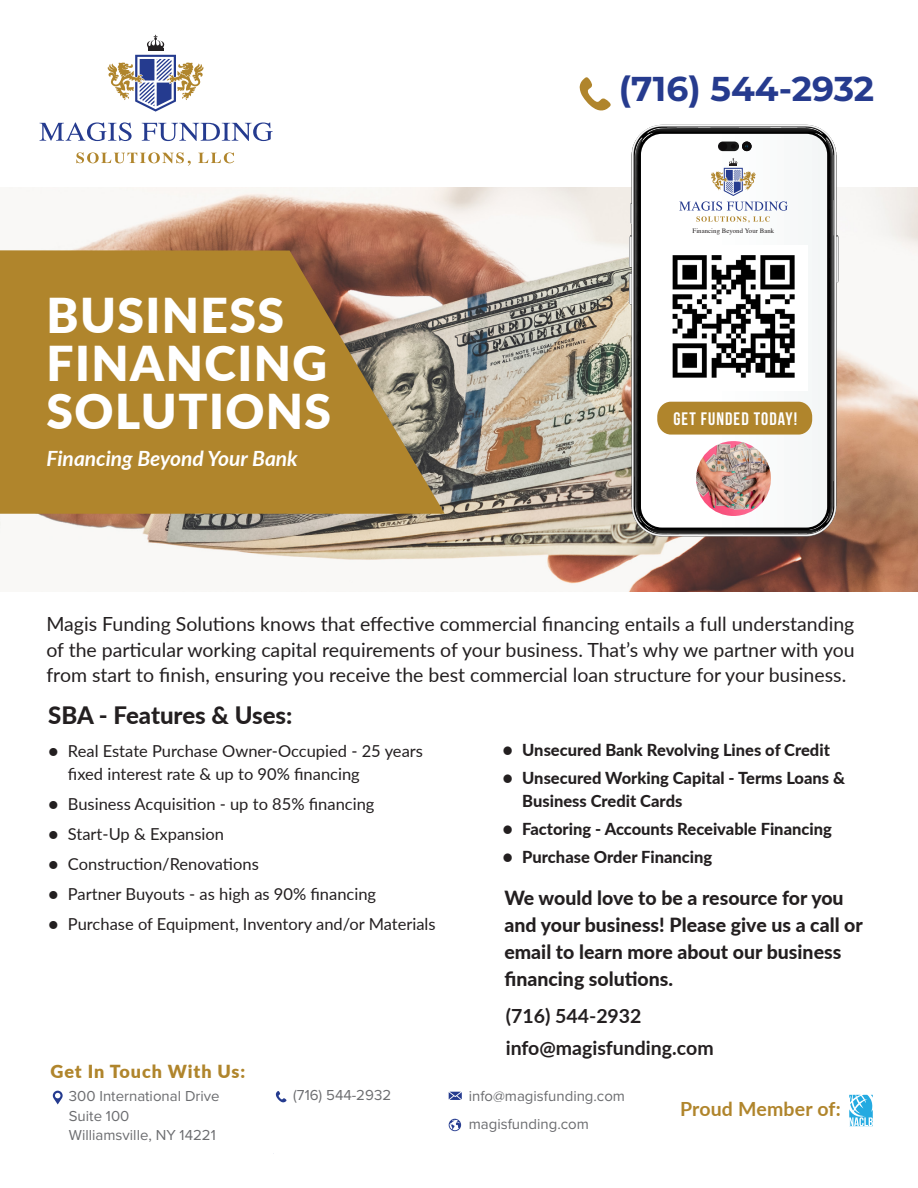
<style>
.page{position:relative;width:918px;height:1188px;background:#fff}
.page>*{position:absolute;margin:0;border:0;box-sizing:border-box;transform-origin:0 0}
.t1{font:900 48px/48px "Lato";letter-spacing:.03em;color:#fff}
.t2{font:700 34.5px "Montserrat";color:#263b8e}
.t3{font:800 24px "Lato";color:#231f20}
.t4{font:italic 700 21px "Lato";color:#fff}
.t5{font:19.5px/25.5px "Lato";color:#231f20;text-align:justify}
.t6{font:800 19.5px/27px "Lato";color:#231f20}
.t7{font:700 19.5px "Lato";color:#231f20}
.t8{font:700 19.5px "Lato";letter-spacing:.01em;color:#b0852c}
.t9{font:900 18px "Lato";letter-spacing:.045em;color:#b0852c}
.t10{font:700 18px "Bebas Neue";letter-spacing:.06em;color:#fff}
.t11{font:16.5px/22.5px "Lato";color:#231f20}
.t12{font:800 16.5px/22.5px "Lato";color:#231f20}
.t13{font:15px "Proxima Nova";color:#6c6d70}
.t14{font:6.75px "Times";letter-spacing:.01em;color:#231f20}
</style>
<div class="page">
<img style="left:0;top:187px;width:918px;height:404px">
<svg style="left:0;top:250px;width:445px;height:264px;background:#ab8438"></svg>
<svg style="left:39px;top:122px;width:93px;height:19px"></svg>
<svg style="left:142px;top:123px;width:131px;height:18px"></svg>
<svg style="left:76px;top:152px;width:115px;height:14px"></svg>
<svg style="left:198px;top:152px;width:36px;height:11px"></svg>
<svg style="left:107px;top:35px;width:97px;height:77px"></svg>
<img style="left:632px;top:125px;width:204px;height:411px">
<img style="left:647px;top:128px;width:176px;height:6px">
<img style="left:645px;top:528px;width:179px;height:6px">
<img style="left:635px;top:138px;width:6px;height:385px">
<img style="left:827px;top:138px;width:6px;height:385px">
<hr style="left:838px;top:238px;width:1px;height:43px;background:#acacac">
<hr style="left:835px;top:238px;width:3px;height:43px;background:#efefef">
<svg style="left:630px;top:203px;width:5px;height:21px"></svg>
<svg style="left:630px;top:236px;width:3px;height:69px"></svg>
<svg style="left:635px;top:128px;width:198px;height:405px;background:#1e1e1e"></svg>
<svg style="left:655px;top:131px;width:159px;height:2px"></svg>
<svg style="left:657px;top:530px;width:151px;height:1px"></svg>
<svg style="left:641px;top:134px;width:186px;height:394px"></svg>
<div style="left:718px;top:142px;width:21px;height:9px;background:#191919;border-radius:5px"></div>
<div style="left:719px;top:142px;width:8px;height:8px;background:#0e0c0d;border-radius:50%"></div>
<svg style="left:731px;top:144px;width:5px;height:4px"></svg>
<svg style="left:742px;top:142px;width:10px;height:9px"></svg>
<div style="left:657px;top:402px;width:155px;height:33px;background:#b0852c;border-radius:14px"></div>
<img style="left:696px;top:441px;width:75px;height:75px;border-radius:37px">
<img style="left:661px;top:245px;width:147px;height:145px">
<svg style="left:679px;top:158px;width:109px;height:65px"></svg>
<svg style="left:580px;top:77px;width:31px;height:34px"></svg>
<svg style="left:53px;top:1091px;width:10px;height:13px"></svg>
<svg style="left:276px;top:1091px;width:11px;height:12px"></svg>
<svg style="left:449px;top:1092px;width:13px;height:8px"></svg>
<svg style="left:449px;top:1119px;width:12px;height:12px"></svg>
<svg style="left:849px;top:1095px;width:24px;height:31px"></svg>
<p class="t2" style="left:619px;top:64px;width:257px">(716) 544-2932</p>
<p class="t1" style="left:46px;top:290px;width:286px">BUSINESS<br>FINANCING<br>SOLUTIONS</p>
<p class="t4" style="left:46px;top:443px;width:253px">Financing Beyond Your Bank</p>
<p class="t14" style="left:693px;top:224px;width:83px">Financing Beyond Your Bank</p>
<p class="t10" style="left:674px;top:409px;width:125px">GET FUNDED TODAY!</p>
<p class="t5" style="left:46px;top:611px;width:810px">Magis Funding Solutions knows that effective commercial financing entails a full understanding of the particular working capital requirements of your business. That’s why we partner with you from start to finish, ensuring you receive the best commercial loan structure for your business.</p>
<p class="t3" style="left:48px;top:697px;width:246px">SBA - Features &amp; Uses:</p>
<p class="t11" style="left:68px;top:739px;width:357px;text-indent:-19px">● Real Estate Purchase Owner-Occupied - 25 years fixed interest rate &amp; up to 90% financing</p>
<p class="t11" style="left:48px;top:792px;width:328px">● Business Acquisition - up to 85% financing</p>
<p class="t11" style="left:48px;top:822px;width:177px">● Start-Up &amp; Expansion</p>
<p class="t11" style="left:48px;top:852px;width:212px">● Construction/Renovations</p>
<p class="t11" style="left:48px;top:882px;width:329px">● Partner Buyouts - as high as 90% financing</p>
<p class="t11" style="left:48px;top:912px;width:389px">● Purchase of Equipment, Inventory and/or Materials</p>
<p class="t12" style="left:503px;top:738px;width:329px">● Unsecured Bank Revolving Lines of Credit</p>
<p class="t12" style="left:522px;top:766px;width:324px;text-indent:-20px">● Unsecured Working Capital - Terms Loans &amp;<br>Business Credit Cards</p>
<p class="t12" style="left:503px;top:817px;width:331px">● Factoring - Accounts Receivable Financing</p>
<p class="t12" style="left:503px;top:845px;width:211px">● Purchase Order Financing</p>
<p class="t6" style="left:504px;top:883px;width:360px">We would love to be a resource for you and your business! Please give us a call or email to learn more about our business financing solutions.</p>
<p class="t7" style="left:506px;top:1002px;width:137px">(716) 544-2932</p>
<p class="t7" style="left:506px;top:1033px;width:209px">info@magisfunding.com</p>
<p class="t9" style="left:51px;top:1058px;width:196px">Get In Touch With Us:</p>
<p class="t13" style="left:69px;top:1085px;width:152px">300 International Drive</p>
<p class="t13" style="left:69px;top:1105px;width:62px">Suite 100</p>
<p class="t13" style="left:69px;top:1124px;width:148px">Williamsville, NY 14221</p>
<p class="t13" style="left:293px;top:1084px;width:99px">(716) 544-2932</p>
<p class="t13" style="left:469px;top:1084px;width:158px">info@magisfunding.com</p>
<p class="t13" style="left:469px;top:1113px;width:122px">magisfunding.com</p>
<p class="t8" style="left:680px;top:1094px;width:162px">Proud Member of:</p>
</div>
